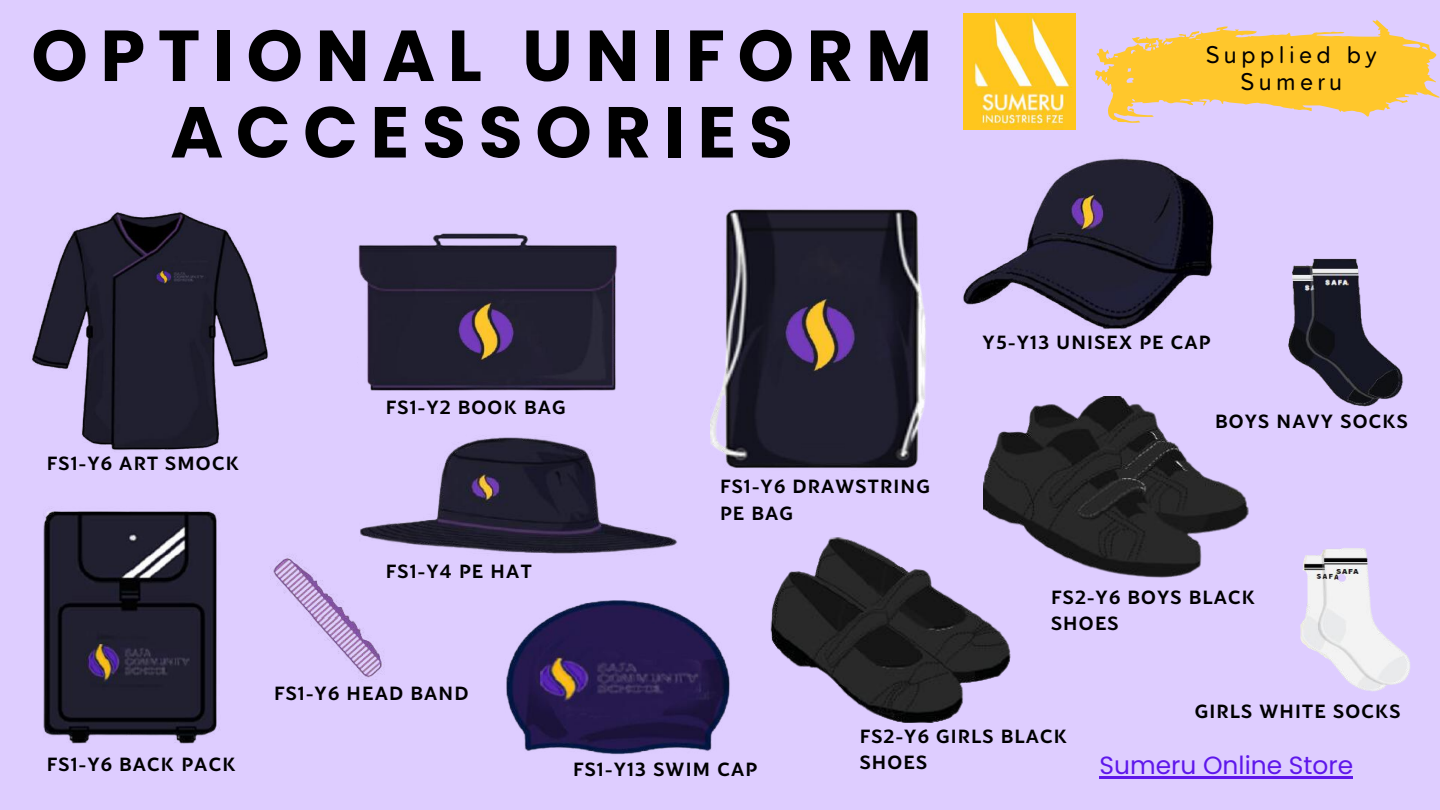
<style>
.page{position:relative;width:1440px;height:810px;background:#decdff}
.page>*{position:absolute;margin:0;border:0;box-sizing:border-box;transform-origin:0 0}
.t1{font:700 72px/76.5px "Poppins";letter-spacing:.175em;color:#000;text-align:center}
.t2{font:24.9px "Poppins";color:#5e17eb}
.t3{font:21.8px/27.2px "Tabarra Pro Round";letter-spacing:.205em;color:#000;text-align:center}
.t4{font:700 19px/26.2px "Blacker Sans Pro";letter-spacing:.065em;color:#000}
</style>
<div class="page">
<svg style="left:1095px;top:20px;width:345px;height:103px"></svg>
<img style="left:963px;top:13px;width:112px;height:117px">
<hr style="left:1100px;top:776px;width:253px;height:2px;background:#5e17eb">
<img style="left:32px;top:211px;width:236px;height:239px">
<img style="left:358px;top:233px;width:259px;height:158px">
<img style="left:711px;top:209px;width:215px;height:259px">
<img style="left:963px;top:158px;width:251px;height:171px">
<img style="left:43px;top:511px;width:177px;height:233px">
<img style="left:360px;top:437px;width:317px;height:117px">
<img style="left:270px;top:547px;width:127px;height:131px">
<img style="left:506px;top:600px;width:224px;height:155px">
<img style="left:983px;top:397px;width:266px;height:181px">
<img style="left:770px;top:529px;width:248px;height:193px">
<img style="left:1288px;top:258px;width:115px;height:149px">
<img style="left:1300px;top:548px;width:110px;height:143px">
<h1 class="t1" style="left:31px;top:18px;width:902px">OPTIONAL UNIFORM<br>ACCESSORIES</h1>
<p class="t3" style="left:1206px;top:43px;width:173px">Supplied by<br>Sumeru</p>
<p class="t4" style="left:47px;top:449px;width:194px">FS1-Y6 ART SMOCK</p>
<p class="t4" style="left:386px;top:394px;width:181px">FS1-Y2 BOOK BAG</p>
<p class="t4" style="left:386px;top:558px;width:147px">FS1-Y4 PE HAT</p>
<p class="t4" style="left:274px;top:679px;width:196px">FS1-Y6 HEAD BAND</p>
<p class="t4" style="left:720px;top:473px;width:211px">FS1-Y6 DRAWSTRING<br>PE BAG</p>
<p class="t4" style="left:982px;top:329px;width:230px">Y5-Y13 UNISEX PE CAP</p>
<p class="t4" style="left:1215px;top:407px;width:194px">BOYS NAVY SOCKS</p>
<p class="t4" style="left:1051px;top:584px;width:205px">FS2-Y6 BOYS BLACK<br>SHOES</p>
<p class="t4" style="left:1195px;top:698px;width:207px">GIRLS WHITE SOCKS</p>
<p class="t4" style="left:47px;top:751px;width:190px">FS1-Y6 BACK PACK</p>
<p class="t4" style="left:573px;top:756px;width:186px">FS1-Y13 SWIM CAP</p>
<p class="t4" style="left:860px;top:722px;width:209px">FS2-Y6 GIRLS BLACK<br>SHOES</p>
<h2 class="t2" style="left:1100px;top:748px;width:255px">Sumeru Online Store</h2>
</div>
